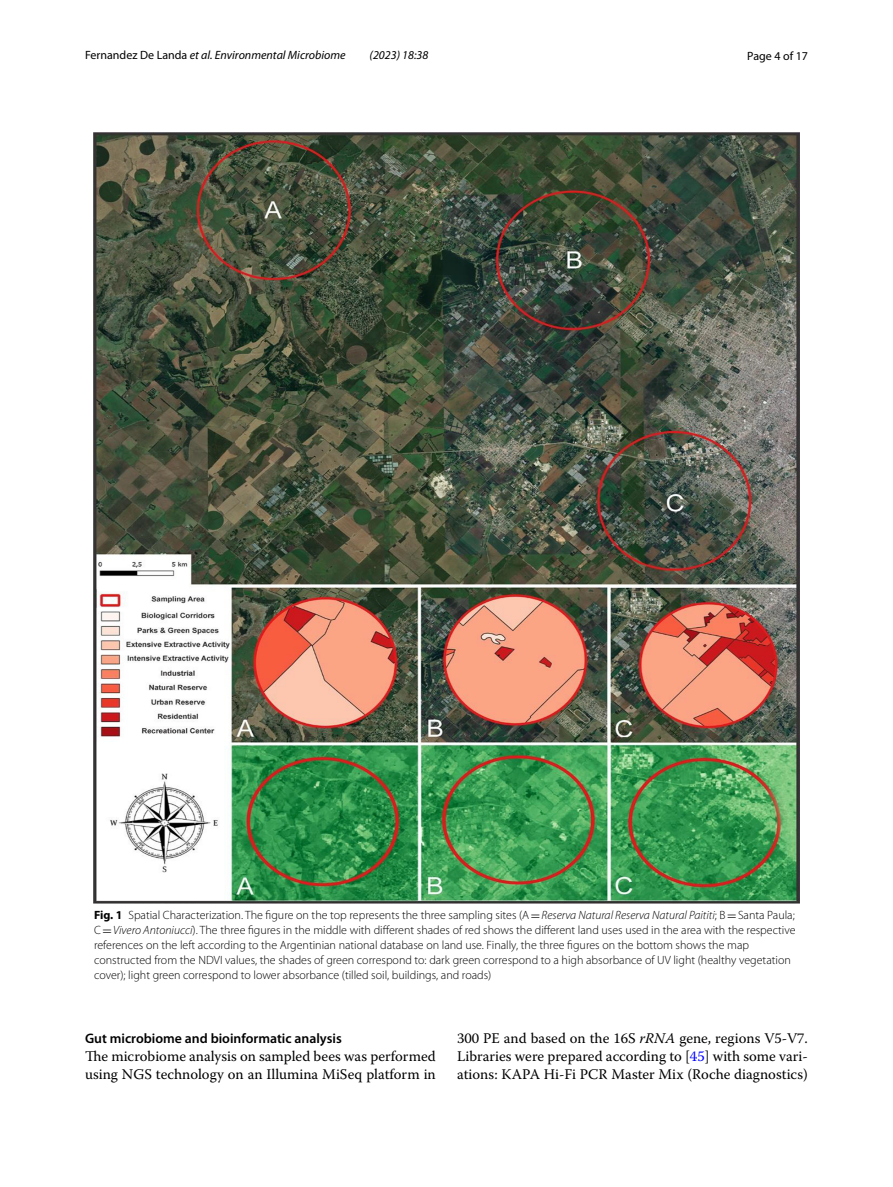
<style>
.page{position:relative;width:893px;height:1187px;background:#fff}
.page>*{position:absolute;margin:0;border:0;box-sizing:border-box;transform-origin:0 0}
.t1{font:14.7px/18px "Warnock Pro";color:#000}
.t2{font:600 13.8px "Myriad Pro";color:#000}
.t3{font:300 12px/15px "Myriad Pro";color:#000}
.t4{font:italic 12px "Myriad Pro";color:#000}
.t5{font:12px "Myriad Pro";color:#000}
.s1{font-style:normal}
.s2{font-weight:700}
.s3{font-family:"MTSY";font-weight:400}
.s4{font-style:italic}
.s5{color:#00f}
</style>
<div class="page">
<img style="left:94px;top:133px;width:705px;height:770px">
<p class="t4" style="left:85px;top:48px;width:262px"><span class="s1">Fernandez De Landa</span> et al. Environmental Microbiome</p>
<p class="t4" style="left:370px;top:48px;width:60px">(2023) 18:38</p>
<p class="t5" style="left:747px;top:48px;width:62px">Page 4 of 17</p>
<p class="t3" style="left:94px;top:907px;width:703px"><span class="s2">Fig. 1</span> Spatial Characterization. The figure on the top represents the three sampling sites (A<span class="s3">=</span><span class="s4">Reserva Natural Reserva Natural Paititi</span>; B<span class="s3">=</span>Santa Paula; C<span class="s3">=</span><span class="s4">Vivero Antoniucci</span>). The three figures in the middle with different shades of red shows the different land uses used in the area with the respective references on the left according to the Argentinian national database on land use. Finally, the three figures on the bottom shows the map constructed from the NDVI values, the shades of green correspond to: dark green correspond to a high absorbance of UV light (healthy vegetation cover); light green correspond to lower absorbance (tilled soil, buildings, and roads)</p>
<p class="t2" style="left:85px;top:1029px;width:258px">Gut microbiome and bioinformatic analysis</p>
<p class="t1" style="left:85px;top:1046px;width:352px">The microbiome analysis on sampled bees was performed using NGS technology on an Illumina MiSeq platform in</p>
<p class="t1" style="left:457px;top:1028px;width:352px;text-align:justify">300 PE and based on the 16S <span class="s4">rRNA</span> gene, regions V5-V7.<br>Libraries were prepared according to [<span class="s5">45</span>] with some vari&shy;ations: KAPA Hi-Fi PCR Master Mix (Roche diagnostics)</p>
</div>
